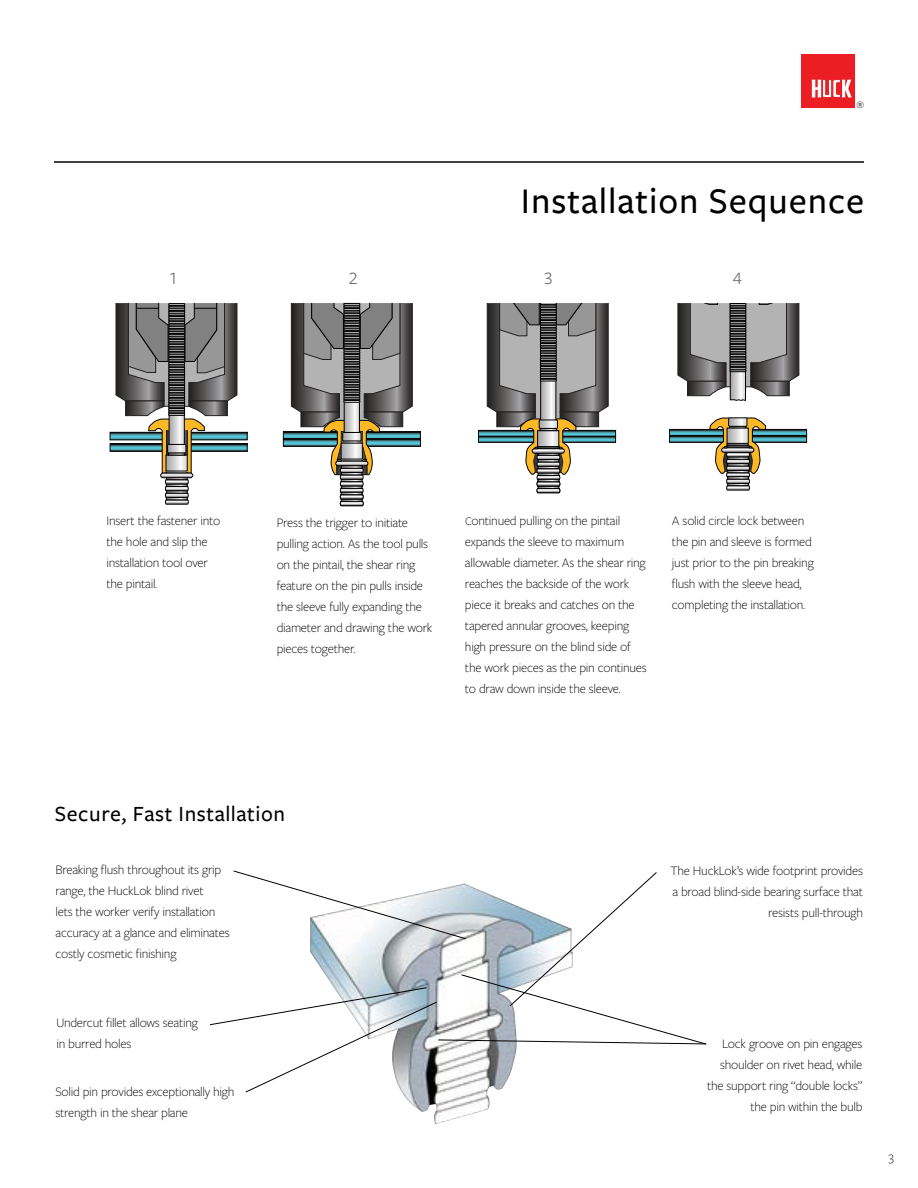
<style>
.page{position:relative;width:918px;height:1188px;background:#fff}
.page>*{position:absolute;margin:0;border:0;box-sizing:border-box;transform-origin:0 0}
.t1{font:500 37.5px "Freight Sans Pro";letter-spacing:.025em;color:#000}
.t2{font:500 22.5px "Freight Sans Pro";letter-spacing:.025em;color:#000}
.t3{font:18px "Freight Sans Book SC";color:#6d6e71}
.t4{font:300 13.5px/21px "Freight Sans Pro";letter-spacing:-.02em;color:#000}
.t5{font:10.5px "Freight Sans Pro";color:#000}
.s1{font-size:12px}
</style>
<div class="page">
<img style="left:402px;top:1093px;width:88px;height:31px">
<svg style="left:210px;top:870px;width:497px;height:223px"></svg>
<hr style="left:54px;top:161px;width:810px;height:2px;background:#000">
<div style="left:801px;top:54px;width:54px;height:54px;background:#ed1d24"></div>
<svg style="left:812px;top:80px;width:44px;height:27px"></svg>
<svg style="left:112px;top:434px;width:133px;height:4px"></svg>
<div style="left:110px;top:432px;width:137px;height:8px;border:1px solid #0a0b0e"></div>
<svg style="left:112px;top:446px;width:133px;height:3px"></svg>
<div style="left:110px;top:444px;width:137px;height:7px;border:1px solid #0a0b0e"></div>
<svg style="left:115px;top:303px;width:123px;height:201px"></svg>
<svg style="left:285px;top:434px;width:134px;height:4px"></svg>
<div style="left:283px;top:432px;width:138px;height:8px;border:1px solid #0a0b0e"></div>
<svg style="left:285px;top:441px;width:134px;height:3px"></svg>
<div style="left:283px;top:439px;width:138px;height:7px;border:1px solid #0a0b0e"></div>
<svg style="left:291px;top:303px;width:122px;height:203px"></svg>
<svg style="left:480px;top:432px;width:134px;height:3px"></svg>
<div style="left:478px;top:430px;width:138px;height:7px;border:1px solid #0a0b0e"></div>
<svg style="left:480px;top:438px;width:134px;height:2px"></svg>
<div style="left:478px;top:436px;width:138px;height:6px;border:1px solid #0a0b0e"></div>
<svg style="left:486px;top:303px;width:123px;height:190px"></svg>
<svg style="left:671px;top:431px;width:134px;height:3px"></svg>
<div style="left:669px;top:429px;width:138px;height:7px;border:1px solid #0a0b0e"></div>
<div style="left:670px;top:436px;width:137px;height:6px;background:#52bbcd"></div>
<div style="left:669px;top:436px;width:138px;height:6px;border:1px solid #0a0b0e"></div>
<svg style="left:677px;top:303px;width:123px;height:98px;background:#8c8b8c"></svg>
<svg style="left:709px;top:417px;width:57px;height:73px"></svg>
<div style="left:727px;top:444px;width:21px;height:2px;border:1px solid #010101"></div>
<svg style="left:729px;top:430px;width:17px;height:12px"></svg>
<div style="left:727px;top:428px;width:21px;height:16px;border:1px solid #010101"></div>
<p class="t5" style="left:857px;top:97px;width:9px">®</p>
<h1 class="t1" style="left:521px;top:175px;width:345px">Installation Sequence</h1>
<h3 class="t3" style="left:169px;top:268px;width:10px">1</h3>
<h3 class="t3" style="left:349px;top:268px;width:10px">2</h3>
<h3 class="t3" style="left:544px;top:268px;width:10px">3</h3>
<h3 class="t3" style="left:733px;top:268px;width:10px">4</h3>
<p class="t4" style="left:106px;top:510px;width:115px">Insert the fastener into the hole and slip the installation tool over the pintail.</p>
<p class="t4" style="left:465px;top:510px;width:183px"><span class="s1">C</span>ontinued pulling on the pintail expands the sleeve to maximum allowable diameter. As the shear ring reaches the backside of the work piece it breaks and catches on the tapered annular grooves, keeping high pressure on the blind side of the work pieces as the pin continues to draw down inside the sleeve.</p>
<p class="t4" style="left:672px;top:510px;width:143px">A solid circle lock between the pin and sleeve is formed just prior to the pin breaking flush with the sleeve head, completing the installation.</p>
<p class="t4" style="left:277px;top:511px;width:157px">Press the trigger to initiate pulling action. As the tool pulls on the pintail, the shear ring feature on the pin pulls inside the sleeve fully expanding the diameter and drawing the work pieces together.</p>
<h2 class="t2" style="left:55px;top:798px;width:232px">Secure, Fast Installation</h2>
<p class="t4" style="left:56px;top:859px;width:176px">Breaking flush throughout its grip range, the HuckLok blind rivet<br>lets the worker verify installation accuracy at a glance and eliminates costly cosmetic finishing</p>
<p class="t4" style="left:56px;top:1012px;width:143px">Undercut fillet allows seating in burred holes</p>
<p class="t4" style="left:55px;top:1081px;width:181px">Solid pin provides exceptionally high strength in the shear plane</p>
<p class="t4" style="left:671px;top:859px;width:194px;text-align:right">The HuckLok’s wide footprint provides a broad blind-side bearing surface that resists pull-through</p>
<p class="t4" style="left:707px;top:1033px;width:157px;text-align:right">Lock groove on pin engages shoulder on rivet head, while the support ring “double locks” the pin within the bulb</p>
<p class="t4" style="left:889px;top:1146px;width:7px">3</p>
</div>
